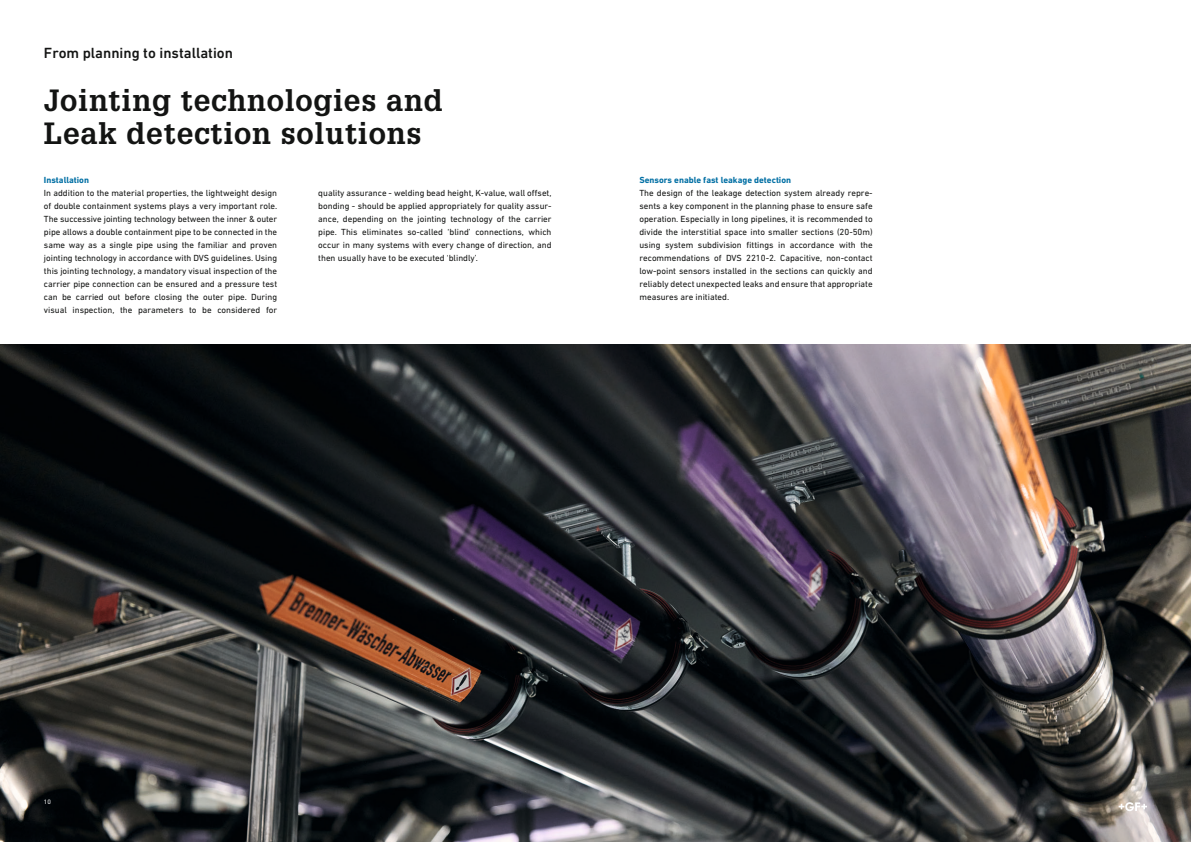
<style>
.page{position:relative;width:1191px;height:842px;background:#fff}
.page>*{position:absolute;margin:0;border:0;box-sizing:border-box;transform-origin:0 0}
.t1{font:700 30px/32.6px "Glypha LT Pro";letter-spacing:.025em;color:#131413}
.t2{font:500 15px "DIN Next W1 G";color:#131413}
.t3{font:9px/13px "DIN Next W1 G";color:#131413;text-align:justify}
.t4{font:700 9px "DIN Next W1 G";color:#006fa4}
.t5{font:6.5px "DIN Next W1 G";color:#fff}
</style>
<div class="page">
<img style="left:0;top:345px;width:1191px;height:497px">
<svg style="left:1118px;top:802px;width:29px;height:9px"></svg>
<h2 class="t2" style="left:44px;top:44px;width:190px">From planning to installation</h2>
<h1 class="t1" style="left:44px;top:84px;width:400px">Jointing technologies and<br>Leak detection solutions</h1>
<p class="t4" style="left:44px;top:174px;width:47px">Installation</p>
<p class="t3" style="left:44px;top:186px;width:235px">In addition to the material properties, the lightweight design of double containment systems plays a very important role.<br>The successive jointing technology between the inner &amp; outer pipe allows a double containment pipe to be connected in the same way as a single pipe using the familiar and proven jointing technology in accordance with DVS guidelines. Using this jointing technology, a mandatory visual inspection of the carrier pipe connection can be ensured and a pressure test can be carried out before closing the outer pipe. During visual inspection, the parameters to be considered for</p>
<p class="t3" style="left:318px;top:186px;width:235px">quality assurance - welding bead height, K-value, wall offset, bonding - should be applied appropriately for quality assur&shy;ance, depending on the jointing technology of the carrier pipe. This eliminates so-called ‘blind’ connections, which occur in many systems with every change of direction, and then usually have to be executed ‘blindly’.</p>
<p class="t4" style="left:639px;top:174px;width:153px">Sensors enable fast leakage detection</p>
<p class="t3" style="left:639px;top:186px;width:235px">The design of the leakage detection system already repre&shy;sents a key component in the planning phase to ensure safe operation. Especially in long pipelines, it is recommended to divide the interstitial space into smaller sections (20-50m) using system subdivision fittings in accordance with the recommendations of DVS 2210-2. Capacitive, non-contact low-point sensors installed in the sections can quickly and reliably detect unexpected leaks and ensure that appropriate measures are initiated.</p>
<p class="t5" style="left:44px;top:798px;width:9px">10</p>
</div>
